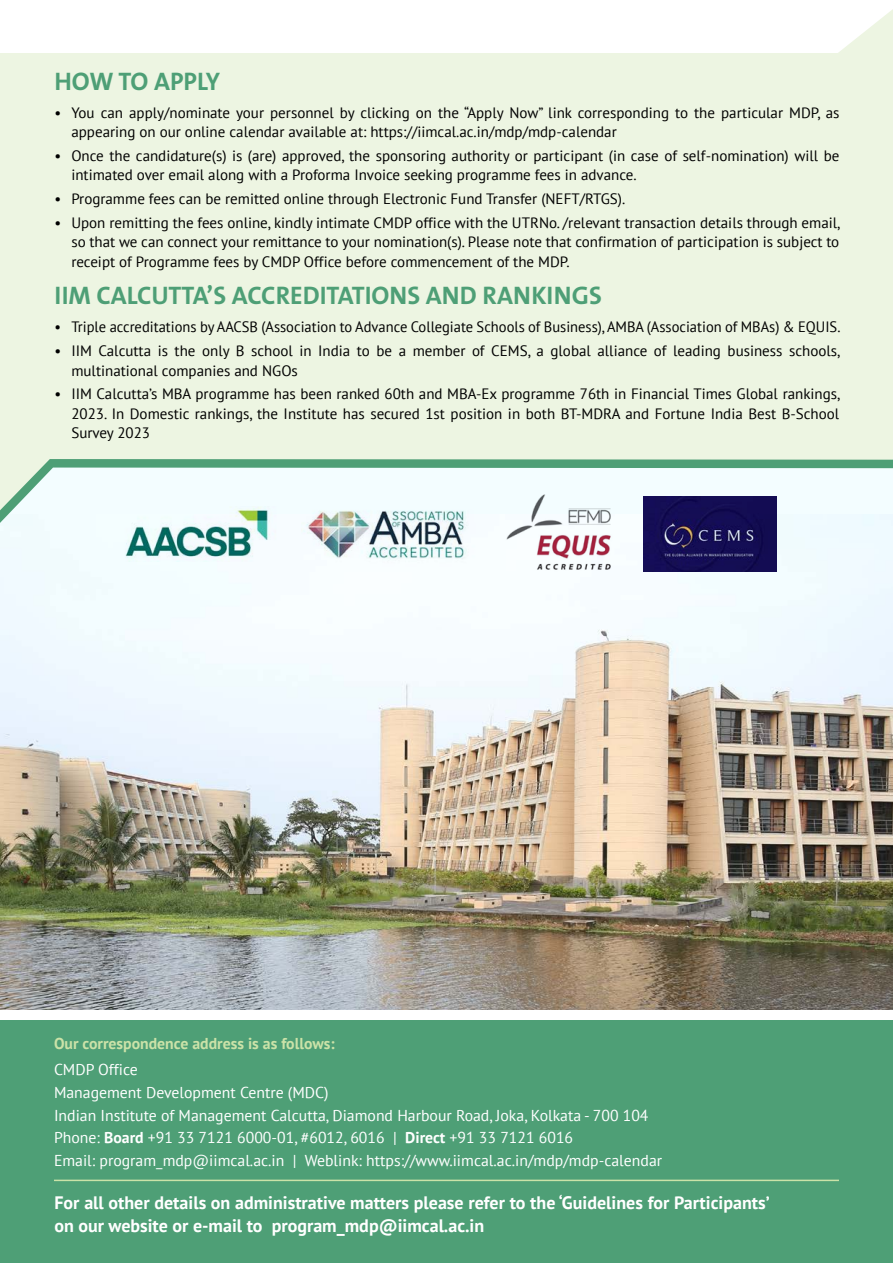
<style>
.page{position:relative;width:893px;height:1263px;background:#fff}
.page>*{position:absolute;margin:0;border:0;box-sizing:border-box;transform-origin:0 0}
.t1{font:700 25.5px "The Sans B7";color:#4e9f76}
.t2{font:700 18px/23.4px "PT Sans";color:#fff}
.t3{font:15.75px/22.6px "PT Sans";color:#fff}
.t4{font:700 15.75px "PT Sans";color:#cbe2a8}
.t5{font:15px/19.5px "PT Sans";color:#000}
.s1{font-weight:700}
</style>
<div class="page">
<img style="left:0;top:523px;width:893px;height:487px">
<div style="left:0;top:1020px;width:893px;height:243px;background:#4e9f76"></div>
<svg style="left:0;top:9px;width:893px;height:501px;fill:#edf5e2"></svg>
<hr style="left:54px;top:1179px;width:785px;height:2px;background:#cbe2a8">
<img style="left:116px;top:507px;width:163px;height:55px">
<img style="left:302px;top:502px;width:177px;height:65px">
<img style="left:501px;top:489px;width:120px;height:90px">
<img style="left:644px;top:497px;width:133px;height:75px">
<h1 class="t1" style="left:54px;top:68px;width:155px">HOW TO APPLY</h1>
<p class="t5" style="left:71px;top:102px;width:769px;text-indent:-17px">• You can apply/nominate your personnel by clicking on the “Apply Now” link corresponding to the particular MDP, as appearing on our online calendar available at: https://iimcal.ac.in/mdp/mdp-calendar</p>
<p class="t5" style="left:71px;top:146px;width:769px;text-indent:-17px">• Once the candidature(s) is (are) approved, the sponsoring authority or participant (in case of self-nomination) will be intimated over email along with a Proforma Invoice seeking programme fees in advance.</p>
<p class="t5" style="left:54px;top:189px;width:572px">• Programme fees can be remitted online through Electronic Fund Transfer (NEFT/RTGS).</p>
<p class="t5" style="left:71px;top:213px;width:771px;text-align:justify;text-indent:-17px">• Upon remitting the fees online, kindly intimate CMDP office with the UTRNo. /relevant transaction details through email, so that we can connect your remittance to your nomination(s). Please note that confirmation of participation is subject to receipt of Programme fees by CMDP Office before commencement of the MDP.</p>
<h1 class="t1" style="left:54px;top:282px;width:58px">IIM CALCUTTA</h1>
<h1 class="t1" style="left:207px;top:282px;width:41px">’s ACCRED</h1>
<h1 class="t1" style="left:320px;top:282px;width:69px">ITATIONS</h1>
<h1 class="t1" style="left:426px;top:282px;width:18px">AND</h1>
<h1 class="t1" style="left:483px;top:282px;width:16px">RAN</h1>
<h1 class="t1" style="left:531px;top:282px;width:39px">KINGS</h1>
<p class="t5" style="left:54px;top:317px;width:788px">• Triple accreditations by AACSB (Association to Advance Collegiate Schools of Business), AMBA (Association of MBAs) &amp; EQUIS.</p>
<p class="t5" style="left:71px;top:341px;width:771px;text-indent:-17px">• IIM Calcutta is the only B school in India to be a member of CEMS, a global alliance of leading business schools, multinational companies and NGOs</p>
<p class="t5" style="left:71px;top:384px;width:771px;text-align:justify;text-indent:-17px">• IIM Calcutta’s MBA programme has been ranked 60th and MBA-Ex programme 76th in Financial Times Global rankings, 2023. In Domestic rankings, the Institute has secured 1st position in both BT-MDRA and Fortune India Best B-School Survey 2023</p>
<p class="t4" style="left:54px;top:1033px;width:282px">Our correspondence address is as follows:</p>
<p class="t3" style="left:54px;top:1058px;width:610px">CMDP Office<br>Management Development Centre (MDC)<br>Indian Institute of Management Calcutta, Diamond Harbour Road, Joka, Kolkata - 700 104<br>Phone: <span class="s1">Board</span> +91 33 7121 6000-01, #6012, 6016 | <span class="s1">Direct</span> +91 33 7121 6016<br>Email: program_mdp@iimcal.ac.in | Weblink: https://www.iimcal.ac.in/mdp/mdp-calendar</p>
<p class="t2" style="left:55px;top:1190px;width:717px">For all other details on administrative matters please refer to the ‘Guidelines for Participants’ on our website or e-mail to program_mdp@iimcal.ac.in</p>
</div>
